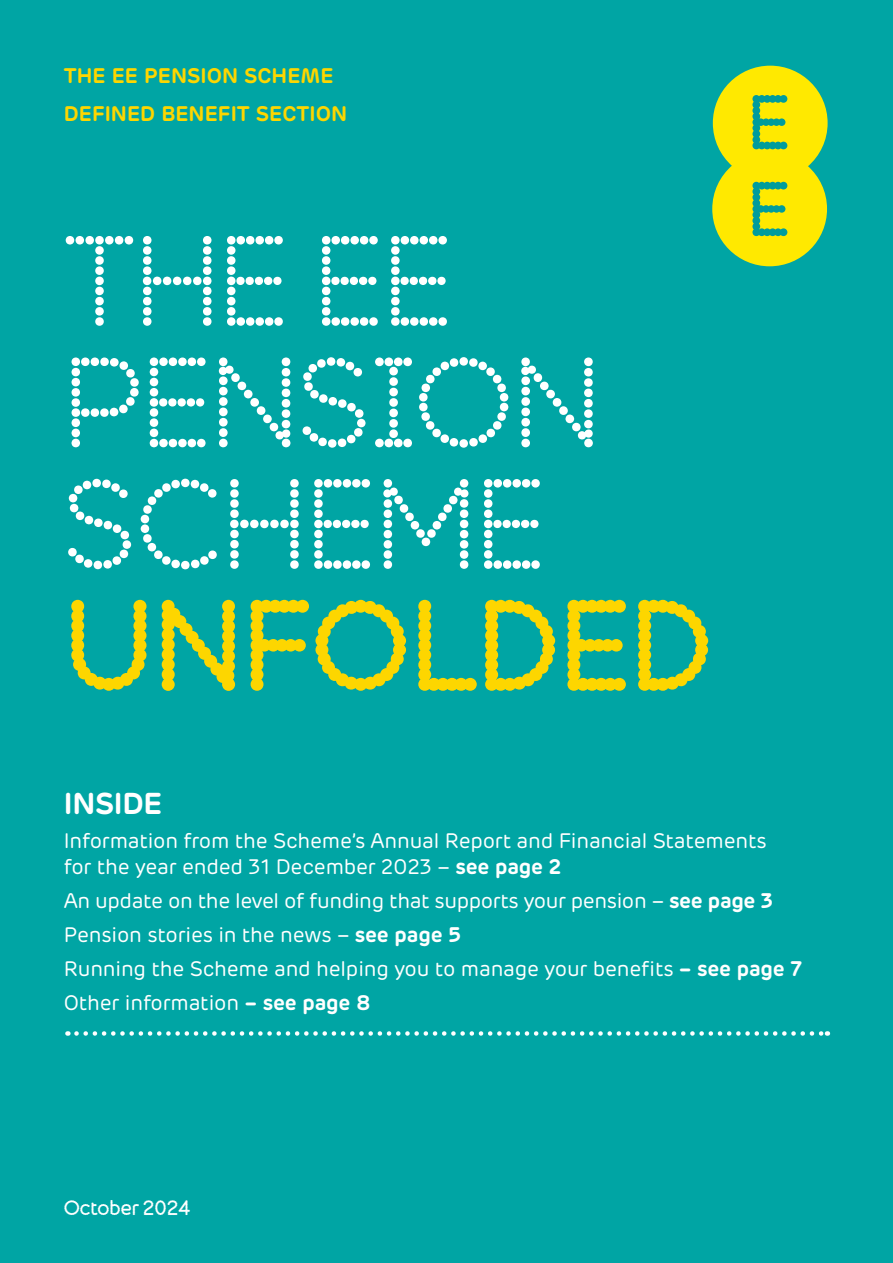
<style>
.page{position:relative;width:893px;height:1263px;background:#00a5a4}
.page>*{position:absolute;margin:0;border:0;box-sizing:border-box;transform-origin:0 0}
.t1{font:300 129px/121.5px "EE Nobblee";color:#fff}
.t2{font:129px "EE Nobblee";color:#fdd600}
.t3{font:600 30px "Rubrik";letter-spacing:-.01em;color:#fff}
.t4{font:21px/34px "Rubrik";letter-spacing:-.01em;color:#fff}
.t5{font:600 21px/37.8px "Rubrik";color:#fdd600}
.t6{font:21px "EE Nobblee";color:#fff}
.s1{font-weight:600}
</style>
<div class="page">
<svg style="left:712px;top:66px;width:116px;height:200px;background:#bed728"></svg>
<svg style="left:76px;top:1031px;width:752px;height:5px"></svg>
<p class="t5" style="left:64px;top:56px;width:285px">THE EE PENSION SCHEME<br>DEFINED BENEFIT SECTION</p>
<h1 class="t1" style="left:64px;top:221px;width:538px">THE EE<br>PENSION<br>SCHEME</h1>
<h1 class="t2" style="left:64px;top:570px;width:650px">UNFOLDED</h1>
<h2 class="t3" style="left:64px;top:784px;width:100px">INSIDE</h2>
<p class="t4" style="left:64px;top:828px;width:704px;line-height:25.5px">Information from the Scheme’s Annual Report and Financial Statements for the year ended 31 December 2023 – <span class="s1">see page 2</span></p>
<p class="t4" style="left:64px;top:884px;width:740px">An update on the level of funding that supports your pension – <span class="s1">see page 3<br></span>Pension stories in the news – <span class="s1">see page 5<br></span>Running the Scheme and helping you to manage your benefits <span class="s1">– see page 7<br></span>Other information <span class="s1">– see page 8</span></p>
<p class="t6" style="left:64px;top:1195px;width:128px">October 2024</p>
</div>
